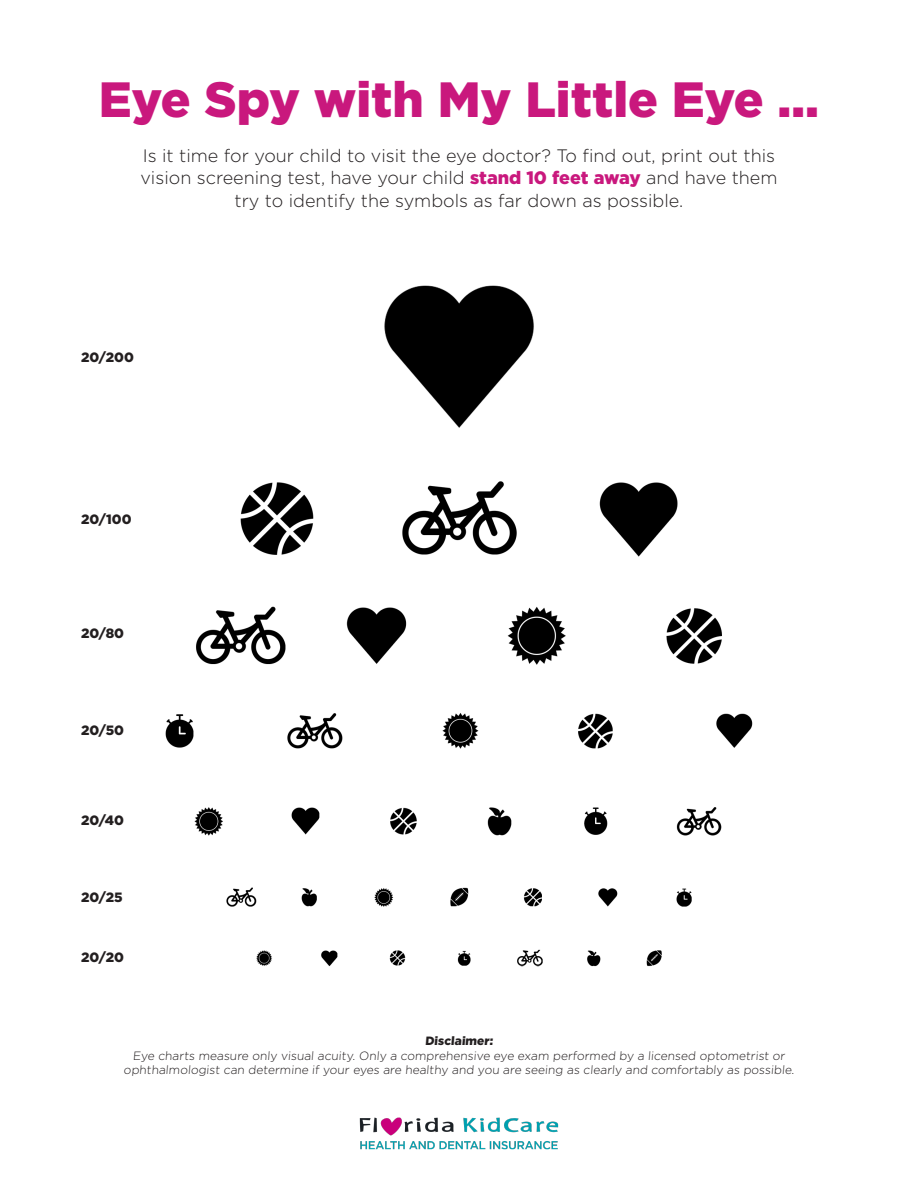
<style>
.page{position:relative;width:918px;height:1188px;background:#fff}
.page>*{position:absolute;margin:0;border:0;box-sizing:border-box;transform-origin:0 0}
.t1{font:900 49.5px "Gotham";color:#c9187d}
.t2{font:300 18px "Gotham";color:#231f20}
.t3{font:900 13.5px "Gotham";color:#231f20}
.t4{font:300 12px "Gotham";color:#231f20}
.t5{font:900 12px "Gotham";color:#231f20}
.s1{font-weight:900;color:#c9187d}
</style>
<div class="page">
<img style="left:165px;top:285px;width:588px;height:682px">
<img style="left:359px;top:1117px;width:200px;height:33px">
<p class="t1" style="left:99px;top:71px;width:722px">Eye Spy with My Little Eye …</p>
<p class="t2" style="left:143px;top:145px;width:634px">Is it time for your child to visit the eye doctor? To find out, print out this</p>
<p class="t2" style="left:140px;top:168px;width:639px">vision screening test, have your child <span class="s1">stand 10 feet away</span> and have them</p>
<p class="t2" style="left:235px;top:190px;width:450px">try to identify the symbols as far down as possible.</p>
<p class="t3" style="left:81px;top:350px;width:54px">20/200</p>
<p class="t3" style="left:81px;top:512px;width:52px">20/100</p>
<p class="t3" style="left:81px;top:626px;width:45px">20/80</p>
<p class="t3" style="left:81px;top:723px;width:45px">20/50</p>
<p class="t3" style="left:81px;top:812px;width:44px">20/40</p>
<p class="t3" style="left:81px;top:889px;width:43px">20/25</p>
<p class="t3" style="left:81px;top:949px;width:45px">20/20</p>
<p class="t5" style="left:425px;top:1034px;width:70px">Disclaimer:</p>
<p class="t4" style="left:133px;top:1049px;width:655px">Eye charts measure only visual acuity. Only a comprehensive eye exam performed by a licensed optometrist or</p>
<p class="t4" style="left:124px;top:1063px;width:673px">ophthalmologist can determine if your eyes are healthy and you are seeing as clearly and comfortably as possible.</p>
</div>
